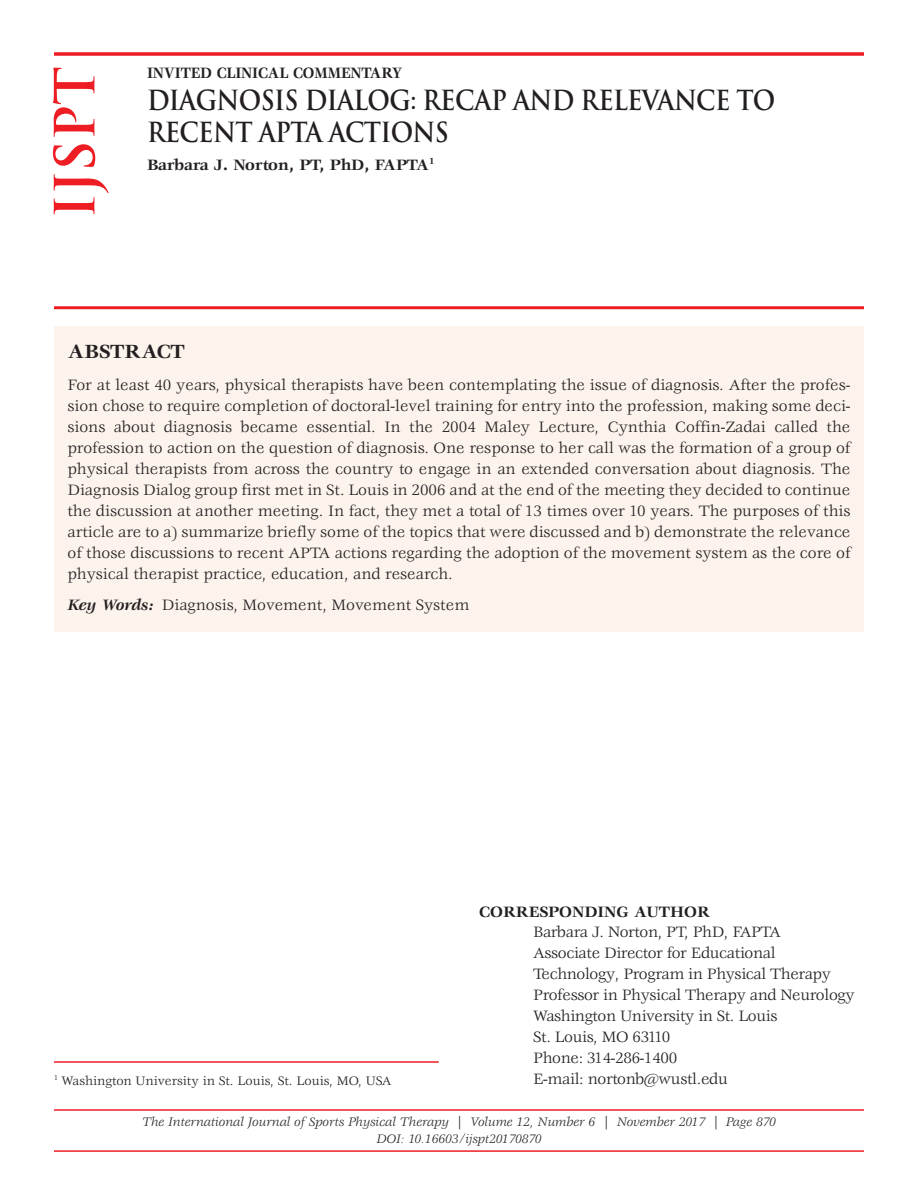
<style>
.page{position:relative;width:918px;height:1188px;background:#fff}
.page>*{position:absolute;margin:0;border:0;box-sizing:border-box;transform-origin:0 0}
.t1{font:700 54px "Trajan Pro";color:#ee1d23}
.t2{font:700 27px/32.2px "Trajan Pro";letter-spacing:-.025em;color:#231f20;scale:.9 1}
.t3{font:700 21px "Veljovic Std";color:#231f20}
.t4{font:16.5px/21px "Veljovic Std";letter-spacing:-.02em;color:#231f20;text-align:justify}
.t5{font:700 16.5px "Veljovic Std";letter-spacing:-.01em;color:#231f20}
.t6{font:16.5px "Veljovic Std";color:#231f20}
.t7{font:700 16.5px "Veljovic Std";letter-spacing:-.01em;color:#231f20;scale:.9 1}
.t8{font:italic 13.5px/16.5px "Veljovic Std";color:#231f20;text-align:center}
.t9{font:13.5px "Veljovic Std";color:#231f20}
.s1{font-weight:700;font-style:italic}
</style>
<div class="page">
<div style="left:54px;top:326px;width:810px;height:305px;background:#fdf3ed"></div>
<svg style="left:54px;top:52px;width:810px;height:4px;background:#ef383e"></svg>
<hr style="left:54px;top:1061px;width:385px;height:2px;background:#ee1d23">
<hr style="left:54px;top:306px;width:810px;height:3px;background:#ee1d23">
<hr style="left:54px;top:1109px;width:810px;height:2px;background:#ee1d23">
<hr style="left:54px;top:1150px;width:810px;height:2px;background:#ee1d23">
<h1 class="t1" style="left:44px;top:219px;width:154px;rotate:-90deg">IJSPT</h1>
<p class="t7" style="left:147px;top:66px;width:285px">INVITED CLINICAL COMMENTARY</p>
<h2 class="t2" style="left:147px;top:84px;width:700px">DIAGNOSIS DIALOG: RECAP AND RELEVANCE TO<br>RECENT APTA ACTIONS</h2>
<p class="t5" style="left:147px;top:158px;width:289px">Barbara J. Norton, PT, PhD, FAPTA<sup>1</sup></p>
<p class="t3" style="left:68px;top:343px;width:119px">ABSTRACT</p>
<p class="t4" style="left:68px;top:375px;width:785px">For at least 40 years, physical therapists have been contemplating the issue of diagnosis. After the profes&shy;sion chose to require completion of doctoral-level training for entry into the profession, making some deci&shy;sions about diagnosis became essential. In the 2004 Maley Lecture, Cynthia Coffin-Zadai called the profession to action on the question of diagnosis. One response to her call was the formation of a group of physical therapists from across the country to engage in an extended conversation about diagnosis. The Diagnosis Dialog group first met in St. Louis in 2006 and at the end of the meeting they decided to continue the discussion at another meeting. In fact, they met a total of 13 times over 10 years. The purposes of this article are to a) summarize briefly some of the topics that were discussed and b) demonstrate the relevance of those discussions to recent APTA actions regarding the adoption of the movement system as the core of physical therapist practice, education, and research.</p>
<p class="t6" style="left:68px;top:598px;width:403px"><span class="s1">Key Words:</span> Diagnosis, Movement, Movement System</p>
<p class="t5" style="left:479px;top:905px;width:232px">CORRESPONDING AUTHOR</p>
<p class="t4" style="left:533px;top:923px;width:323px;text-align:left">Barbara J. Norton, PT, PhD, FAPTA<br>Associate Director for Educational<br>Technology, Program in Physical Therapy<br>Professor in Physical Therapy and Neurology<br>Washington University in St. Louis<br>St. Louis, MO 63110<br>Phone: 314-286-1400<br>E-mail: nortonb@wustl.edu</p>
<p class="t8" style="left:142px;top:1115px;width:635px">The International Journal of Sports Physical Therapy | Volume 12, Number 6 | November 2017 | Page 870<br>DOI: 10.16603/ijspt20170870</p>
<p class="t9" style="left:54px;top:1075px;width:339px"><sup>1</sup> Washington University in St. Louis, St. Louis, MO, USA</p>
</div>
